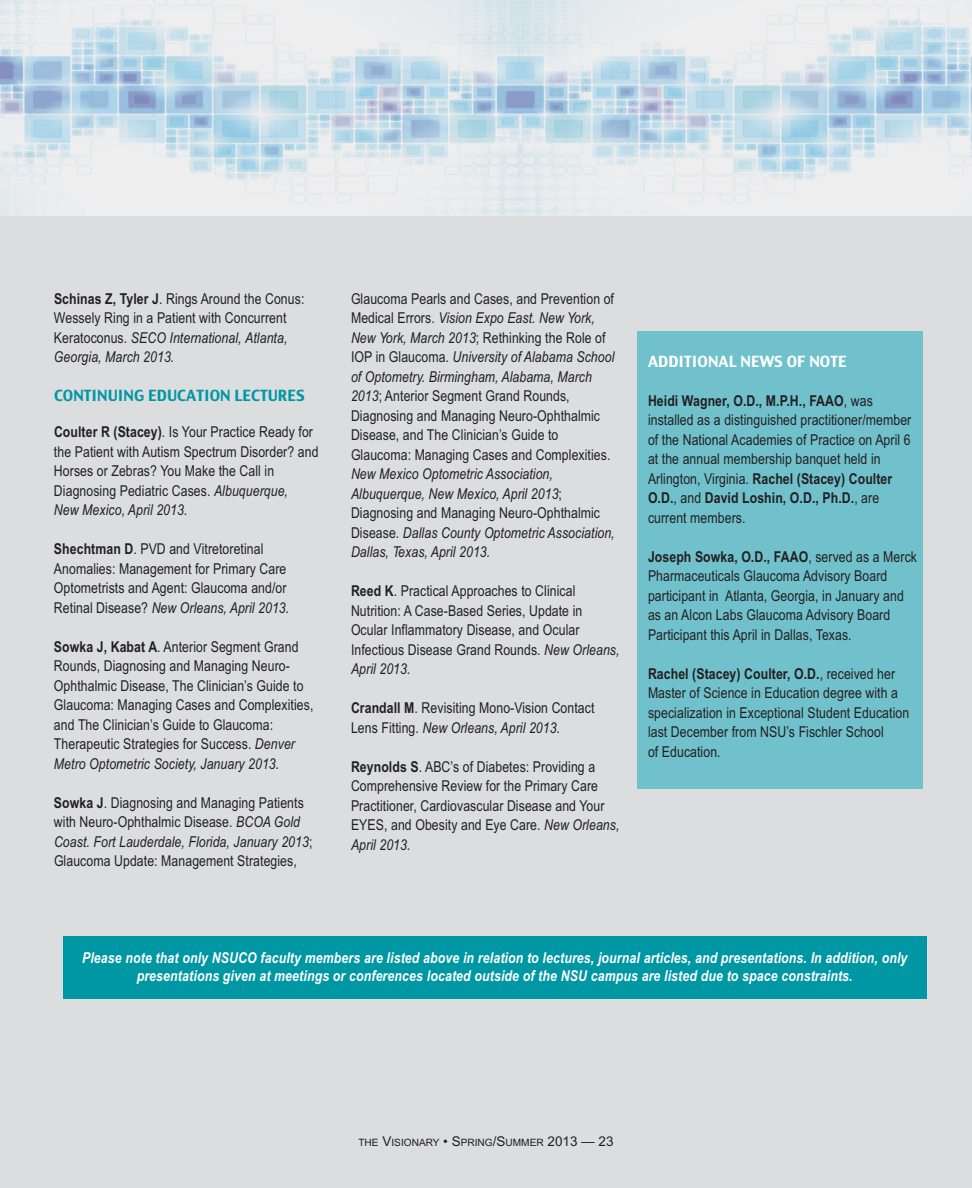
<style>
.page{position:relative;width:972px;height:1188px;background:#dcdddf}
.page>*{position:absolute;margin:0;border:0;box-sizing:border-box;transform-origin:0 0}
.t1{font:15px/19.5px "Arial Narrow";letter-spacing:.005em;color:#231f20}
.t2{font:italic 700 15px/18px "Arial Narrow";letter-spacing:.01em;color:#fff;text-align:center}
.t3{font:italic 15px/19.5px "Arial Narrow";letter-spacing:.005em;color:#231f20}
.t4{font:15px "Charcoal CY";letter-spacing:.005em;color:#0097a4}
.t5{font:15px "Charcoal CY";letter-spacing:.005em;color:#fff}
.t6{font:10.2px "Arial";color:#231f20}
.s1{font-weight:700}
.s2{font-style:italic}
.s3{font-style:normal}
.s4{font-size:13.5px}
</style>
<div class="page">
<img style="left:0;top:0;width:972px;height:216px">
<div style="left:63px;top:936px;width:864px;height:63px;background:#0097a4"></div>
<div style="left:637px;top:332px;width:285px;height:457px;background:#70c1cb"></div>
<p class="t1" style="left:54px;top:289px;width:252px"><span class="s1">Schinas Z, Tyler J</span>. Rings Around the Conus:<br>Wessely Ring in a Patient with Concurrent Keratoconus. <span class="s2">SECO International, Atlanta, Georgia, March 2013.</span></p>
<p class="t4" style="left:54px;top:387px;width:252px">CONTINUING EDUCATION LECTURES</p>
<p class="t1" style="left:54px;top:422px;width:266px"><span class="s1">Coulter R (Stacey)</span>. Is Your Practice Ready for the Patient with Autism Spectrum Disorder? and Horses or Zebras? You Make the Call in Diagnosing Pediatric Cases. <span class="s2">Albuquerque,<br>New Mexico, April 2013.</span></p>
<p class="t1" style="left:54px;top:539px;width:237px"><span class="s1">Shechtman D</span>. PVD and Vitretoretinal Anomalies: Management for Primary Care Optometrists and Agent: Glaucoma and/or Retinal Disease? <span class="s2">New Orleans, April 2013.</span></p>
<p class="t1" style="left:54px;top:637px;width:261px"><span class="s1">Sowka J, Kabat A</span>. Anterior Segment Grand Rounds, Diagnosing and Managing Neuro-Ophthalmic Disease, The Clinician’s Guide to Glaucoma: Managing Cases and Complexities, and The Clinician’s Guide to Glaucoma:<br>Therapeutic Strategies for Success. <span class="s2">Denver Metro Optometric Society, January 2013.</span></p>
<p class="t1" style="left:54px;top:793px;width:260px"><span class="s1">Sowka J</span>. Diagnosing and Managing Patients with Neuro-Ophthalmic Disease. <span class="s2">BCOA Gold Coast. Fort Lauderdale, Florida, January 2013</span>; Glaucoma Update: Management Strategies,</p>
<p class="t1" style="left:351px;top:289px;width:265px">Glaucoma Pearls and Cases, and Prevention of Medical Errors. <span class="s2">Vision Expo East. New York, New York, March 2013</span>; Rethinking the Role of IOP in Glaucoma. <span class="s2">University of Alabama School of Optometry. Birmingham, Alabama, March 2013</span>; Anterior Segment Grand Rounds, Diagnosing and Managing Neuro-Ophthalmic Disease, and The Clinician’s Guide to Glaucoma: Managing Cases and Complexities.</p>
<p class="t3" style="left:351px;top:464px;width:265px">New Mexico Optometric Association, Albuquerque, New Mexico, April 2013<span class="s3">; Diagnosing and Managing Neuro-Ophthalmic Disease.</span> Dallas County Optometric Association, Dallas, Texas, April 2013.</p>
<p class="t1" style="left:351px;top:581px;width:270px"><span class="s1">Reed K</span>. Practical Approaches to Clinical Nutrition: A Case-Based Series, Update in Ocular Inflammatory Disease, and Ocular Infectious Disease Grand Rounds. <span class="s2">New Orleans, April 2013.</span></p>
<p class="t1" style="left:351px;top:698px;width:245px"><span class="s1">Crandall M</span>. Revisiting Mono-Vision Contact<br>Lens Fitting. <span class="s2">New Orleans, April 2013.</span></p>
<p class="t1" style="left:351px;top:757px;width:270px"><span class="s1">Reynolds S</span>. ABC’s of Diabetes: Providing a Comprehensive Review for the Primary Care Practitioner, Cardiovascular Disease and Your EYES, and Obesity and Eye Care. <span class="s2">New Orleans, April 2013.</span></p>
<p class="t5" style="left:648px;top:353px;width:200px">ADDITIONAL NEWS OF NOTE</p>
<p class="t1" style="left:648px;top:391px;width:265px"><span class="s1">Heidi Wagner, O.D., M.P.H., FAAO</span>, was installed as a distinguished practitioner/member of the National Academies of Practice on April 6 at the annual membership banquet held in Arlington, Virginia. <span class="s1">Rachel (Stacey) Coulter O.D.</span>, and <span class="s1">David Loshin, O.D., Ph.D.</span>, are current members.</p>
<p class="t1" style="left:648px;top:547px;width:271px"><span class="s1">Joseph Sowka, O.D., FAAO</span>, served as a Merck Pharmaceuticals Glaucoma Advisory Board participant in Atlanta, Georgia, in January and as an Alcon Labs Glaucoma Advisory Board Participant this April in Dallas, Texas.</p>
<p class="t1" style="left:648px;top:664px;width:263px"><span class="s1">Rachel (Stacey) Coulter, O.D.</span>, received her Master of Science in Education degree with a specialization in Exceptional Student Education last December from NSU’s Fischler School<br>of Education.</p>
<p class="t2" style="left:82px;top:948px;width:827px">Please note that only NSUCO faculty members are listed above in relation to lectures, journal articles, and presentations. In addition, only presentations given at meetings or conferences located outside of the NSU campus are listed due to space constraints.</p>
<p class="t6" style="left:358px;top:1137px;width:257px">THE <span class="s4">V</span>ISIONARY <span class="s4">• S</span>PRING<span class="s4">/S</span>UMMER <span class="s4">2013 — 23</span></p>
</div>
